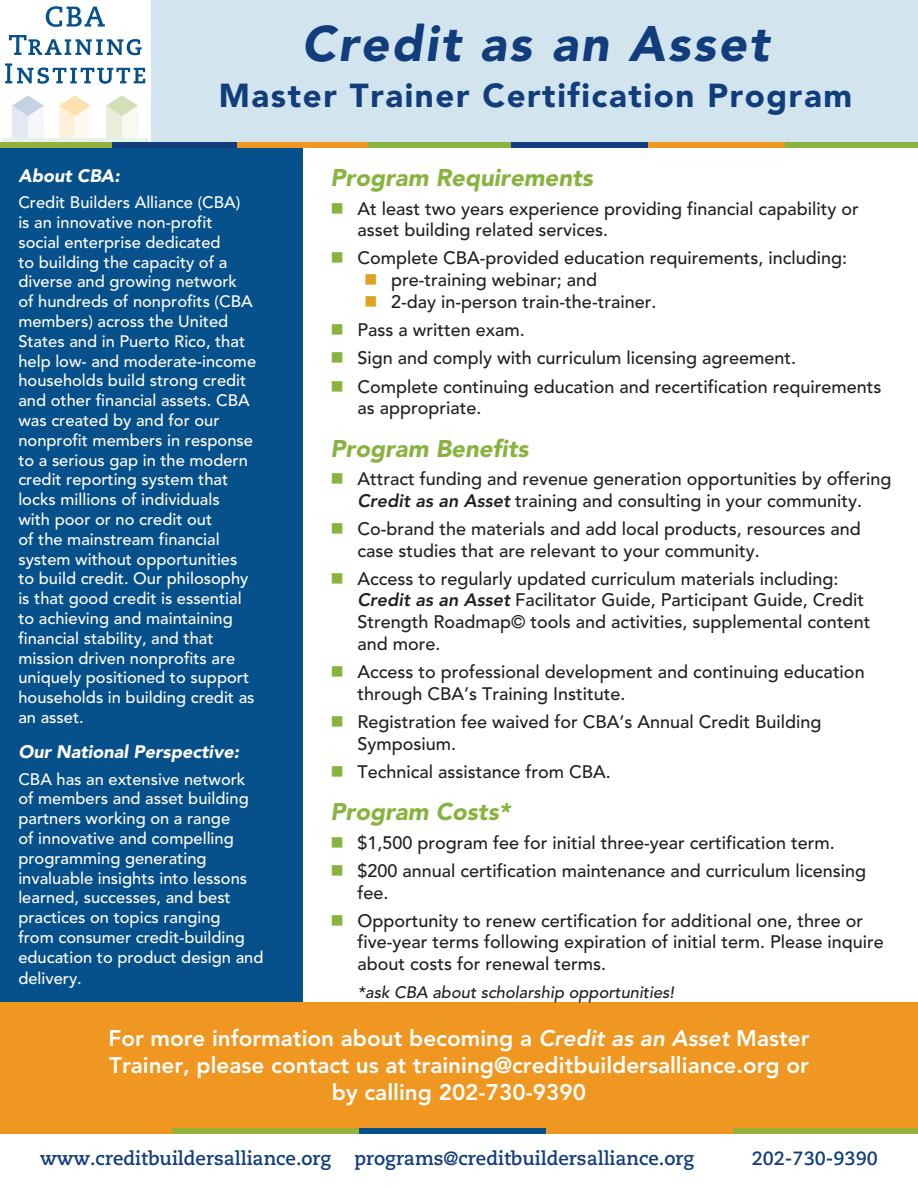
<style>
.page{position:relative;width:918px;height:1188px;background:#fff}
.page>*{position:absolute;margin:0;border:0;box-sizing:border-box;transform-origin:0 0}
.t1{font:italic 900 49.5px "Avenir";letter-spacing:.05em;color:#113d7c}
.t2{font:900 33px "Avenir";letter-spacing:.05em;color:#113d7c}
.t3{font:italic 900 24px "Avenir";color:#88b33f}
.t4{font:800 22.5px/27px "Avenir";color:#fff;text-align:center}
.t5{font:700 19.2px "Caecilia";color:#113d7c}
.t6{font:500 18px/21.6px "Avenir";color:#231f20}
.t7{font:italic 900 18px "Avenir";color:#fff}
.t8{font:500 16.5px/19.8px "Avenir";color:#fff}
.t9{font:italic 500 16.5px "Avenir";color:#231f20}
.s1{font-weight:800;font-style:italic}
.s2{font-style:italic}
</style>
<div class="page">
<div style="left:0;top:148px;width:302px;height:982px;background:#06508b"></div>
<div style="left:0;top:142px;width:113px;height:6px;background:#95b13c"></div>
<div style="left:112px;top:142px;width:127px;height:6px;background:#113d7c"></div>
<div style="left:783px;top:142px;width:135px;height:6px;background:#88b33f"></div>
<div style="left:238px;top:142px;width:137px;height:6px;background:#ef9721"></div>
<div style="left:369px;top:142px;width:142px;height:6px;background:#88b33f"></div>
<div style="left:511px;top:142px;width:137px;height:6px;background:#113d7c"></div>
<div style="left:648px;top:142px;width:136px;height:6px;background:#ef9721"></div>
<div style="left:0;top:1128px;width:172px;height:6px;background:#ef9721"></div>
<div style="left:172px;top:1128px;width:187px;height:6px;background:#95b13c"></div>
<div style="left:359px;top:1128px;width:188px;height:6px;background:#06508b"></div>
<div style="left:546px;top:1128px;width:188px;height:6px;background:#ef9721"></div>
<div style="left:733px;top:1128px;width:185px;height:6px;background:#95b13c"></div>
<div style="left:152px;top:0;width:766px;height:142px;background:#d2e4ee"></div>
<div style="left:0;top:1002px;width:918px;height:126px;background:#ef9721"></div>
<div style="left:13px;top:106px;width:31px;height:33px;background:#f5f6fa"></div>
<div style="left:12px;top:106px;width:16px;height:33px;background:#e3e8f2"></div>
<svg style="left:12px;top:95px;width:32px;height:21px"></svg>
<div style="left:60px;top:106px;width:31px;height:33px;background:#fef9f1"></div>
<div style="left:59px;top:106px;width:16px;height:33px;background:#fef1d9"></div>
<svg style="left:59px;top:95px;width:32px;height:21px"></svg>
<div style="left:107px;top:106px;width:31px;height:32px;background:#f7faf1"></div>
<div style="left:106px;top:106px;width:16px;height:33px;background:#e8eeda"></div>
<svg style="left:106px;top:95px;width:32px;height:21px"></svg>
<svg style="left:46px;top:6px;width:59px;height:21px"></svg>
<svg style="left:9px;top:35px;width:133px;height:20px"></svg>
<svg style="left:5px;top:63px;width:140px;height:21px"></svg>
<hr style="left:2px;top:138px;width:146px;height:3px;background:#e6f3eb">
<p class="t1" style="left:302px;top:14px;width:469px">Credit as an Asset</p>
<p class="t2" style="left:219px;top:76px;width:635px">Master Trainer Certification Program</p>
<p class="t7" style="left:18px;top:165px;width:103px">About CBA:</p>
<p class="t8" style="left:18px;top:193px;width:239px">Credit Builders Alliance (CBA)<br>is an innovative non-profit social enterprise dedicated<br>to building the capacity of a diverse and growing network of hundreds of nonprofits (CBA members) across the United<br>States and in Puerto Rico, that help low- and moderate-income households build strong credit and other financial assets. CBA was created by and for our nonprofit members in response to a serious gap in the modern credit reporting system that locks millions of individuals<br>with poor or no credit out<br>of the mainstream financial system without opportunities to build credit. Our philosophy is that good credit is essential to achieving and maintaining financial stability, and that mission driven nonprofits are uniquely positioned to support households in building credit as an asset.</p>
<p class="t7" style="left:18px;top:741px;width:222px">Our National Perspective:</p>
<p class="t8" style="left:18px;top:769px;width:247px">CBA has an extensive network of members and asset building partners working on a range<br>of innovative and compelling programming generating invaluable insights into lessons learned, successes, and best practices on topics ranging<br>from consumer credit-building education to product design and</p>
<p class="t8" style="left:18px;top:969px;width:65px">delivery.</p>
<p class="t3" style="left:330px;top:163px;width:264px">Program Requirements</p>
<p class="t6" style="left:357px;top:198px;width:503px">At least two years experience providing financial capability or asset building related services.</p>
<p class="t6" style="left:357px;top:248px;width:491px">Complete CBA-provided education requirements, including:</p>
<p class="t6" style="left:391px;top:269px;width:208px">pre-training webinar; and</p>
<p class="t6" style="left:391px;top:291px;width:267px">2-day in-person train-the-trainer.</p>
<p class="t6" style="left:357px;top:319px;width:169px">Pass a written exam.</p>
<p class="t6" style="left:357px;top:348px;width:440px">Sign and comply with curriculum licensing agreement.</p>
<p class="t6" style="left:357px;top:376px;width:526px">Complete continuing education and recertification requirements as appropriate.</p>
<p class="t3" style="left:330px;top:434px;width:200px">Program Benefits</p>
<p class="t6" style="left:357px;top:468px;width:536px">Attract funding and revenue generation opportunities by offering<br><span class="s1">Credit as an Asset</span> training and consulting in your community.</p>
<p class="t6" style="left:357px;top:518px;width:505px">Co-brand the materials and add local products, resources and case studies that are relevant to your community.</p>
<p class="t6" style="left:357px;top:568px;width:514px">Access to regularly updated curriculum materials including:<br><span class="s1">Credit as an Asset</span> Facilitator Guide, Participant Guide, Credit Strength Roadmap© tools and activities, supplemental content and more.</p>
<p class="t6" style="left:357px;top:661px;width:509px">Access to professional development and continuing education through CBA’s Training Institute.</p>
<p class="t6" style="left:357px;top:711px;width:466px">Registration fee waived for CBA’s Annual Credit Building<br>Symposium.</p>
<p class="t6" style="left:357px;top:761px;width:255px">Technical assistance from CBA.</p>
<p class="t3" style="left:330px;top:797px;width:181px">Program Costs*</p>
<p class="t6" style="left:357px;top:832px;width:479px">$1,500 program fee for initial three-year certification term.</p>
<p class="t6" style="left:357px;top:860px;width:510px">$200 annual certification maintenance and curriculum licensing fee.</p>
<p class="t6" style="left:357px;top:910px;width:528px">Opportunity to renew certification for additional one, three or five-year terms following expiration of initial term. Please inquire about costs for renewal terms.</p>
<p class="t9" style="left:357px;top:983px;width:318px">*ask CBA about scholarship opportunities!</p>
<p class="t4" style="left:108px;top:1025px;width:703px">For more information about becoming a <span class="s2">Credit as an Asset</span> Master<br>Trainer, please contact us at training@creditbuildersalliance.org or by calling 202-730-9390</p>
<p class="t5" style="left:40px;top:1147px;width:656px">www.creditbuildersalliance.org programs@creditbuildersalliance.org</p>
<p class="t5" style="left:752px;top:1147px;width:128px">202-730-9390</p>
</div>
